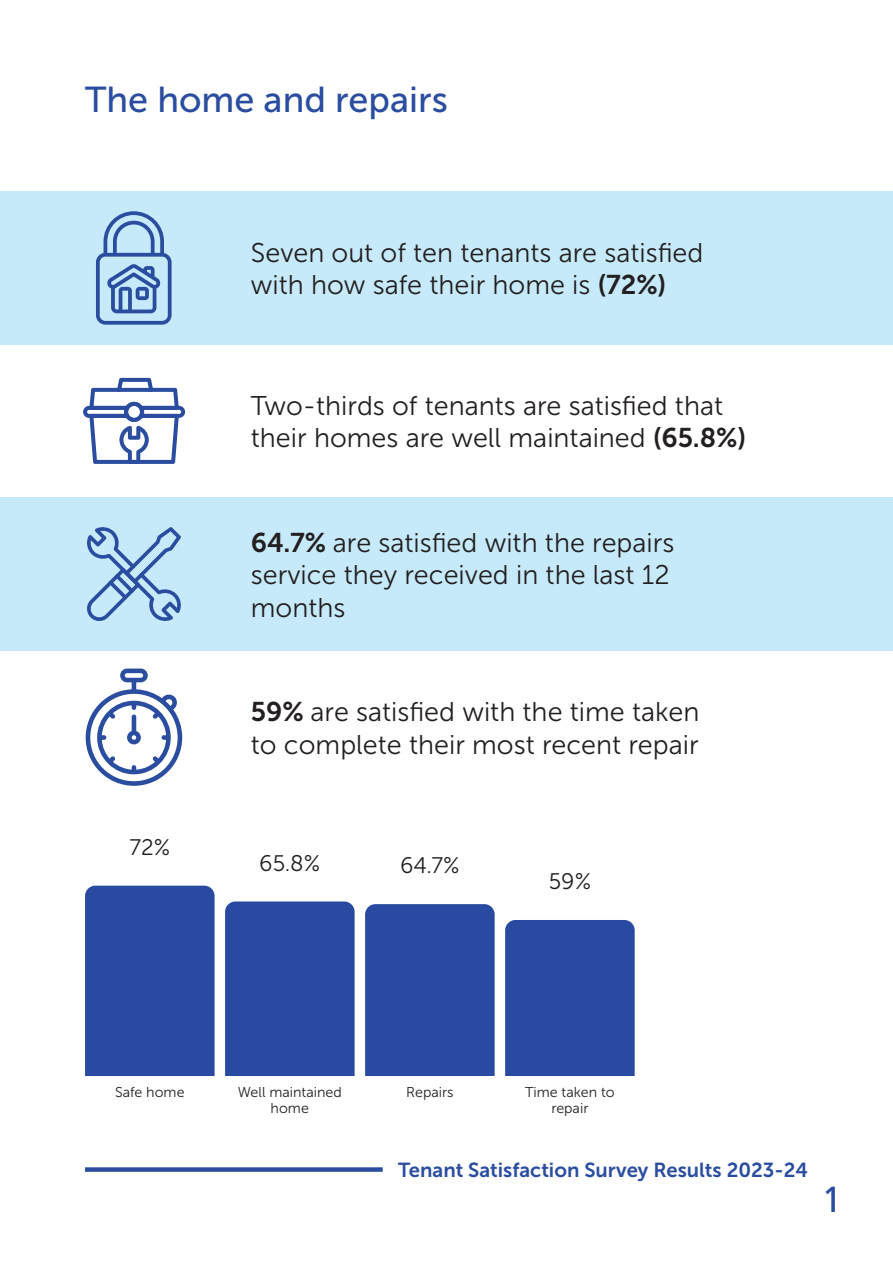
<style>
.page{position:relative;width:893px;height:1263px;background:#fff}
.page>*{position:absolute;margin:0;border:0;box-sizing:border-box;transform-origin:0 0}
.sub_heading{font:36px "Museo Sans 500";color:#2a4da0}
.Body_Copy{font:36px "Frutiger Roman";color:#2a4da0}
.stats{font:27px "Museo Sans 300";color:#231f20}
.t1{font:22.5px "Museo Sans 300";color:#231f20}
.t2{font:20.25px "Museo Sans 700";color:#2a4da0}
.t3{font:14.25px/15.8px "Museo Sans 300";color:#231f20;text-align:center}
.s1{font-family:"Museo Sans 700"}
</style>
<div class="page">
<div style="left:85px;top:1167px;width:298px;height:5px;background:#2a4da0"></div>
<div style="left:0;top:191px;width:893px;height:153px;background:#c6eafa"></div>
<div style="left:0;top:497px;width:893px;height:154px;background:#c6eafa"></div>
<svg style="left:87px;top:527px;width:94px;height:94px"></svg>
<svg style="left:86px;top:668px;width:96px;height:118px"></svg>
<svg style="left:83px;top:378px;width:102px;height:86px"></svg>
<svg style="left:96px;top:211px;width:76px;height:114px"></svg>
<div style="left:85px;top:886px;width:130px;height:190px;background:#294aa1"></div>
<div style="left:225px;top:901px;width:130px;height:175px;background:#294aa1"></div>
<div style="left:365px;top:904px;width:130px;height:172px;background:#294aa1"></div>
<div style="left:505px;top:920px;width:130px;height:156px;background:#294aa1"></div>
<p class="sub_heading" style="left:85px;top:80px;width:364px">The home and repairs</p>
<p class="stats" style="left:251px;top:238px;width:454px">Seven out of ten tenants are satisfied</p>
<p class="stats" style="left:251px;top:270px;width:417px">with how safe their home is <span class="s1">(72%)</span></p>
<p class="stats" style="left:251px;top:391px;width:474px">Two-thirds of tenants are satisfied that</p>
<p class="stats" style="left:251px;top:423px;width:497px">their homes are well maintained <span class="s1">(65.8%)</span></p>
<p class="stats" style="left:251px;top:528px;width:425px"><span class="s1">64.7%</span> are satisfied with the repairs</p>
<p class="stats" style="left:251px;top:560px;width:420px">service they received in the last 12</p>
<p class="stats" style="left:251px;top:593px;width:96px">months</p>
<p class="t1" style="left:129px;top:835px;width:42px">72%</p>
<p class="stats" style="left:251px;top:697px;width:450px"><span class="s1">59%</span> are satisfied with the time taken</p>
<p class="stats" style="left:251px;top:730px;width:449px">to complete their most recent repair</p>
<p class="t1" style="left:259px;top:851px;width:62px">65.8%</p>
<p class="t1" style="left:400px;top:853px;width:61px">64.7%</p>
<p class="t1" style="left:549px;top:869px;width:44px">59%</p>
<p class="t3" style="left:115px;top:1084px;width:71px">Safe home</p>
<p class="t3" style="left:238px;top:1084px;width:106px">Well maintained home</p>
<p class="t3" style="left:406px;top:1084px;width:49px">Repairs</p>
<p class="t3" style="left:525px;top:1084px;width:91px">Time taken to repair</p>
<p class="t2" style="left:398px;top:1159px;width:411px">Tenant Satisfaction Survey Results 2023-24</p>
<p class="Body_Copy" style="left:822px;top:1178px;width:22px">1</p>
</div>
